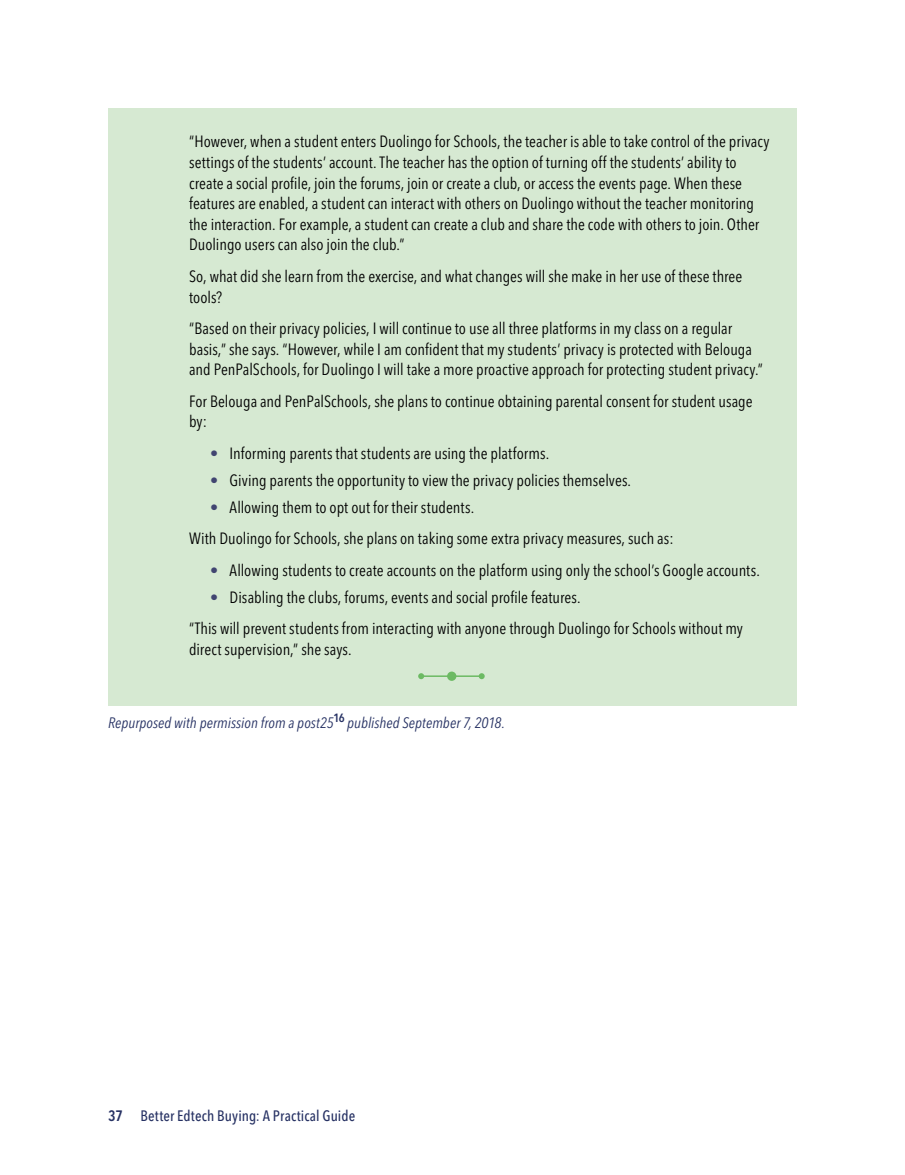
<style>
.page{position:relative;width:905px;height:1175px;background:#fff}
.page>*{position:absolute;margin:0;border:0;box-sizing:border-box;transform-origin:0 0}
._2-VFF_Text{font:condensed 16.2px/20.7px "Avenir Next LT Pro";color:#000}
._0-Source{font:italic condensed 15px "Avenir Next LT Pro";letter-spacing:.005em;color:#263163}
.t1{font:500 condensed 15px "Avenir Next LT Pro";letter-spacing:.005em;color:#263163}
.s1{color:#414571}
.s2{font-weight:600}
</style>
<div class="page">
<div style="left:108px;top:108px;width:688px;height:597px;background:#d6e9d2"></div>
<hr style="left:421px;top:675px;width:60px;height:2px;background:#6cba63">
<svg style="left:418px;top:673px;width:6px;height:6px"></svg>
<svg style="left:478px;top:673px;width:6px;height:6px"></svg>
<div style="left:447px;top:671px;width:9px;height:10px;background:#6cba63;border-radius:50%"></div>
<p class="_2-VFF_Text" style="left:189px;top:131px;width:582px">“However, when a student enters Duolingo for Schools, the teacher is able to take control of the privacy settings of the students’ account. The teacher has the option of turning off the students’ ability to create a social profile, join the forums, join or create a club, or access the events page. When these features are enabled, a student can interact with others on Duolingo without the teacher monitoring the interaction. For example, a student can create a club and share the code with others to join. Other Duolingo users can also join the club.”</p>
<p class="_2-VFF_Text" style="left:189px;top:266px;width:555px">So, what did she learn from the exercise, and what changes will she make in her use of these three tools?</p>
<p class="_2-VFF_Text" style="left:189px;top:318px;width:575px">“Based on their privacy policies, I will continue to use all three platforms in my class on a regular basis,” she says. “However, while I am confident that my students’ privacy is protected with Belouga and PenPalSchools, for Duolingo I will take a more proactive approach for protecting student privacy.”</p>
<p class="_2-VFF_Text" style="left:189px;top:390px;width:565px">For Belouga and PenPalSchools, she plans to continue obtaining parental consent for student usage by:</p>
<p class="_2-VFF_Text" style="left:210px;top:443px;width:340px"><span class="s1">•</span> Informing parents that students are using the platforms.</p>
<p class="_2-VFF_Text" style="left:210px;top:470px;width:422px"><span class="s1">•</span> Giving parents the opportunity to view the privacy policies themselves.</p>
<p class="_2-VFF_Text" style="left:210px;top:497px;width:265px"><span class="s1">•</span> Allowing them to opt out for their students.</p>
<p class="_2-VFF_Text" style="left:189px;top:528px;width:486px">With Duolingo for Schools, she plans on taking some extra privacy measures, such as:</p>
<p class="_2-VFF_Text" style="left:210px;top:560px;width:551px"><span class="s1">•</span> Allowing students to create accounts on the platform using only the school’s Google accounts.</p>
<p class="_2-VFF_Text" style="left:210px;top:587px;width:372px"><span class="s1">•</span> Disabling the clubs, forums, events and social profile features.</p>
<p class="_2-VFF_Text" style="left:189px;top:618px;width:555px">“This will prevent students from interacting with anyone through Duolingo for Schools without my direct supervision,” she says.</p>
<p class="_0-Source" style="left:108px;top:713px;width:398px">Repurposed with permission from a post25<sup>16</sup> published September 7, 2018.</p>
<p class="t1" style="left:108px;top:1106px;width:249px"><span class="s2">37</span> Better Edtech Buying: A Practical Guide</p>
</div>
